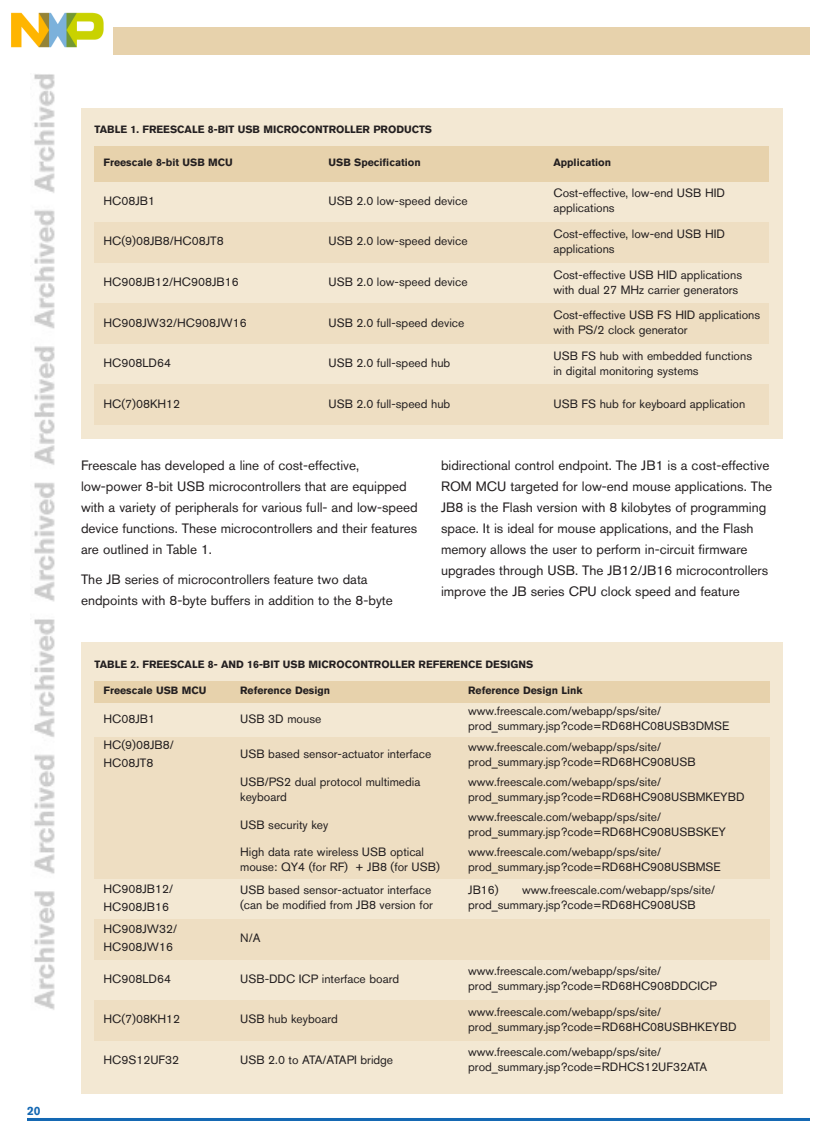
<style>
.page{position:relative;width:837px;height:1148px;background:#fff}
.page>*{position:absolute;margin:0;border:0;box-sizing:border-box;transform-origin:0 0}
.t1{font:13.5px/21px "Akzidenz Grotesk BQ";color:#231f20}
.t2{font:12px/15px "Akzidenz Grotesk BQ";color:#231f20}
.t3{font:700 12px "Akzidenz Grotesk BQ";color:#1468b3}
.t4{font:700 10.5px "Akzidenz Grotesk BQ";color:#231f20}
</style>
<div class="page">
<img style="left:34px;top:74px;width:21px;height:936px">
<div style="left:81px;top:642px;width:702px;height:452px;background:#f3e8d3"></div>
<div style="left:94px;top:681px;width:137px;height:21px;background:#e7d2ac"></div>
<div style="left:231px;top:681px;width:228px;height:21px;background:#e7d2ac"></div>
<div style="left:459px;top:681px;width:311px;height:21px;background:#e7d2ac"></div>
<div style="left:94px;top:737px;width:137px;height:36px;background:#eedec2"></div>
<div style="left:231px;top:737px;width:228px;height:36px;background:#eedec2"></div>
<div style="left:459px;top:737px;width:311px;height:36px;background:#eedec2"></div>
<div style="left:94px;top:773px;width:137px;height:35px;background:#eedec2"></div>
<div style="left:231px;top:773px;width:228px;height:35px;background:#eedec2"></div>
<div style="left:459px;top:773px;width:311px;height:35px;background:#eedec2"></div>
<div style="left:94px;top:808px;width:137px;height:35px;background:#eedec2"></div>
<div style="left:231px;top:808px;width:228px;height:35px;background:#eedec2"></div>
<div style="left:459px;top:808px;width:311px;height:35px;background:#eedec2"></div>
<div style="left:94px;top:843px;width:137px;height:35px;background:#eedec2"></div>
<div style="left:231px;top:843px;width:228px;height:35px;background:#eedec2"></div>
<div style="left:459px;top:843px;width:311px;height:35px;background:#eedec2"></div>
<div style="left:94px;top:919px;width:137px;height:40px;background:#eedec2"></div>
<div style="left:231px;top:919px;width:228px;height:40px;background:#eedec2"></div>
<div style="left:459px;top:919px;width:311px;height:40px;background:#eedec2"></div>
<div style="left:94px;top:1000px;width:137px;height:40px;background:#eedec2"></div>
<div style="left:231px;top:1000px;width:228px;height:40px;background:#eedec2"></div>
<div style="left:459px;top:1000px;width:311px;height:40px;background:#eedec2"></div>
<div style="left:27px;top:27px;width:783px;height:27px;background:#e7d2ac"></div>
<div style="left:81px;top:108px;width:702px;height:330px;background:#f3e8d3"></div>
<div style="left:94px;top:146px;width:226px;height:36px;background:#e7d2ac"></div>
<div style="left:320px;top:146px;width:224px;height:36px;background:#e7d2ac"></div>
<div style="left:544px;top:146px;width:226px;height:36px;background:#e7d2ac"></div>
<div style="left:94px;top:222px;width:226px;height:41px;background:#eedec2"></div>
<div style="left:320px;top:222px;width:224px;height:41px;background:#eedec2"></div>
<div style="left:544px;top:222px;width:226px;height:41px;background:#eedec2"></div>
<div style="left:94px;top:303px;width:226px;height:41px;background:#eedec2"></div>
<div style="left:320px;top:303px;width:224px;height:41px;background:#eedec2"></div>
<div style="left:544px;top:303px;width:226px;height:41px;background:#eedec2"></div>
<div style="left:94px;top:384px;width:226px;height:41px;background:#eedec2"></div>
<div style="left:320px;top:384px;width:224px;height:41px;background:#eedec2"></div>
<div style="left:544px;top:384px;width:226px;height:41px;background:#eedec2"></div>
<hr style="left:27px;top:1118px;width:783px;height:2px;background:#1468b3">
<img style="left:11px;top:12px;width:101px;height:42px">
<p class="t3" style="left:27px;top:1106px;width:15px">20</p>
<p class="t4" style="left:94px;top:126px;width:339px">TABLE 1. FREESCALE 8-BIT USB MICROCONTROLLER PRODUCTS</p>
<p class="t4" style="left:104px;top:159px;width:131px">Freescale 8-bit USB MCU</p>
<p class="t4" style="left:328px;top:159px;width:94px">USB Specification</p>
<p class="t4" style="left:554px;top:159px;width:59px">Application</p>
<p class="t2" style="left:104px;top:194px;width:53px">HC08JB1</p>
<p class="t2" style="left:328px;top:194px;width:141px">USB 2.0 low-speed device</p>
<p class="t2" style="left:553px;top:187px;width:173px">Cost-effective, low-end USB HID applications</p>
<p class="t2" style="left:104px;top:235px;width:122px">HC(9)08JB8/HC08JT8</p>
<p class="t2" style="left:328px;top:235px;width:141px">USB 2.0 low-speed device</p>
<p class="t2" style="left:554px;top:227px;width:173px">Cost-effective, low-end USB HID applications</p>
<p class="t2" style="left:104px;top:275px;width:137px">HC908JB12/HC908JB16</p>
<p class="t2" style="left:329px;top:275px;width:141px">USB 2.0 low-speed device</p>
<p class="t2" style="left:554px;top:268px;width:190px">Cost-effective USB HID applications with dual 27 MHz carrier generators</p>
<p class="t2" style="left:104px;top:316px;width:145px">HC908JW32/HC908JW16</p>
<p class="t2" style="left:328px;top:316px;width:137px">USB 2.0 full-speed device</p>
<p class="t2" style="left:554px;top:308px;width:208px">Cost-effective USB FS HID applications with PS/2 clock generator</p>
<p class="t2" style="left:104px;top:356px;width:69px">HC908LD64</p>
<p class="t2" style="left:329px;top:356px;width:123px">USB 2.0 full-speed hub</p>
<p class="t2" style="left:554px;top:349px;width:200px">USB FS hub with embedded functions in digital monitoring systems</p>
<p class="t2" style="left:104px;top:397px;width:78px">HC(7)08KH12</p>
<p class="t2" style="left:328px;top:397px;width:123px">USB 2.0 full-speed hub</p>
<p class="t2" style="left:554px;top:397px;width:193px">USB FS hub for keyboard application</p>
<p class="t1" style="left:81px;top:456px;width:338px">Freescale has developed a line of cost-effective, low-power 8-bit USB microcontrollers that are equipped with a variety of peripherals for various full- and low-speed device functions. These microcontrollers and their features are outlined in Table 1.</p>
<p class="t1" style="left:81px;top:570px;width:313px">The JB series of microcontrollers feature two data endpoints with 8-byte buffers in addition to the 8-byte</p>
<p class="t1" style="left:441px;top:456px;width:333px">bidirectional control endpoint. The JB1 is a cost-effective ROM MCU targeted for low-end mouse applications. The JB8 is the Flash version with 8 kilobytes of programming space. It is ideal for mouse applications, and the Flash memory allows the user to perform in-circuit firmware upgrades through USB. The JB12/JB16 microcontrollers improve the JB series CPU clock speed and feature</p>
<p class="t4" style="left:94px;top:660px;width:440px">TABLE 2. FREESCALE 8- AND 16-BIT USB MICROCONTROLLER REFERENCE DESIGNS</p>
<p class="t4" style="left:104px;top:686px;width:104px">Freescale USB MCU</p>
<p class="t4" style="left:240px;top:686px;width:91px">Reference Design</p>
<p class="t4" style="left:468px;top:686px;width:116px">Reference Design Link</p>
<p class="t2" style="left:104px;top:712px;width:53px">HC08JB1</p>
<p class="t2" style="left:240px;top:712px;width:83px">USB 3D mouse</p>
<p class="t2" style="left:468px;top:705px;width:263px">www.freescale.com/webapp/sps/site/ prod_summary.jsp?code=RD68HC08USB3DMSE</p>
<p class="t2" style="left:104px;top:737px;width:72px;line-height:18px">HC(9)08JB8/<br>HC08JT8</p>
<p class="t2" style="left:240px;top:747px;width:193px">USB based sensor-actuator interface</p>
<p class="t2" style="left:468px;top:740px;width:229px">www.freescale.com/webapp/sps/site/ prod_summary.jsp?code=RD68HC908USB</p>
<p class="t2" style="left:240px;top:775px;width:182px">USB/PS2 dual protocol multimedia keyboard</p>
<p class="t2" style="left:468px;top:775px;width:278px">www.freescale.com/webapp/sps/site/ prod_summary.jsp?code=RD68HC908USBMKEYBD</p>
<p class="t2" style="left:240px;top:818px;width:90px">USB security key</p>
<p class="t2" style="left:468px;top:810px;width:259px">www.freescale.com/webapp/sps/site/ prod_summary.jsp?code=RD68HC908USBSKEY</p>
<p class="t2" style="left:240px;top:845px;width:201px">High data rate wireless USB optical mouse: QY4 (for RF) + JB8 (for USB)</p>
<p class="t2" style="left:468px;top:845px;width:254px">www.freescale.com/webapp/sps/site/ prod_summary.jsp?code=RD68HC908USBMSE</p>
<p class="t2" style="left:104px;top:880px;width:71px;line-height:18px">HC908JB12/<br>HC908JB16</p>
<p class="t2" style="left:240px;top:883px;width:194px">USB based sensor-actuator interface (can be modified from JB8 version for</p>
<p class="t2" style="left:468px;top:883px;width:32px">JB16)</p>
<p class="t2" style="left:468px;top:883px;width:249px;text-indent:54px">www.freescale.com/webapp/sps/site/ prod_summary.jsp?code=RD68HC908USB</p>
<p class="t2" style="left:104px;top:921px;width:75px;line-height:18px">HC908JW32/<br>HC908JW16</p>
<p class="t2" style="left:240px;top:931px;width:22px">N/A</p>
<p class="t2" style="left:104px;top:972px;width:69px">HC908LD64</p>
<p class="t2" style="left:240px;top:972px;width:161px">USB-DDC ICP interface board</p>
<p class="t2" style="left:468px;top:964px;width:250px">www.freescale.com/webapp/sps/site/ prod_summary.jsp?code=RD68HC908DDCICP</p>
<p class="t2" style="left:104px;top:1012px;width:78px">HC(7)08KH12</p>
<p class="t2" style="left:240px;top:1012px;width:99px">USB hub keyboard</p>
<p class="t2" style="left:468px;top:1005px;width:270px">www.freescale.com/webapp/sps/site/ prod_summary.jsp?code=RD68HC08USBHKEYBD</p>
<p class="t2" style="left:104px;top:1053px;width:77px">HC9S12UF32</p>
<p class="t2" style="left:240px;top:1053px;width:155px">USB 2.0 to ATA/ATAPI bridge</p>
<p class="t2" style="left:468px;top:1045px;width:241px">www.freescale.com/webapp/sps/site/ prod_summary.jsp?code=RDHCS12UF32ATA</p>
</div>
